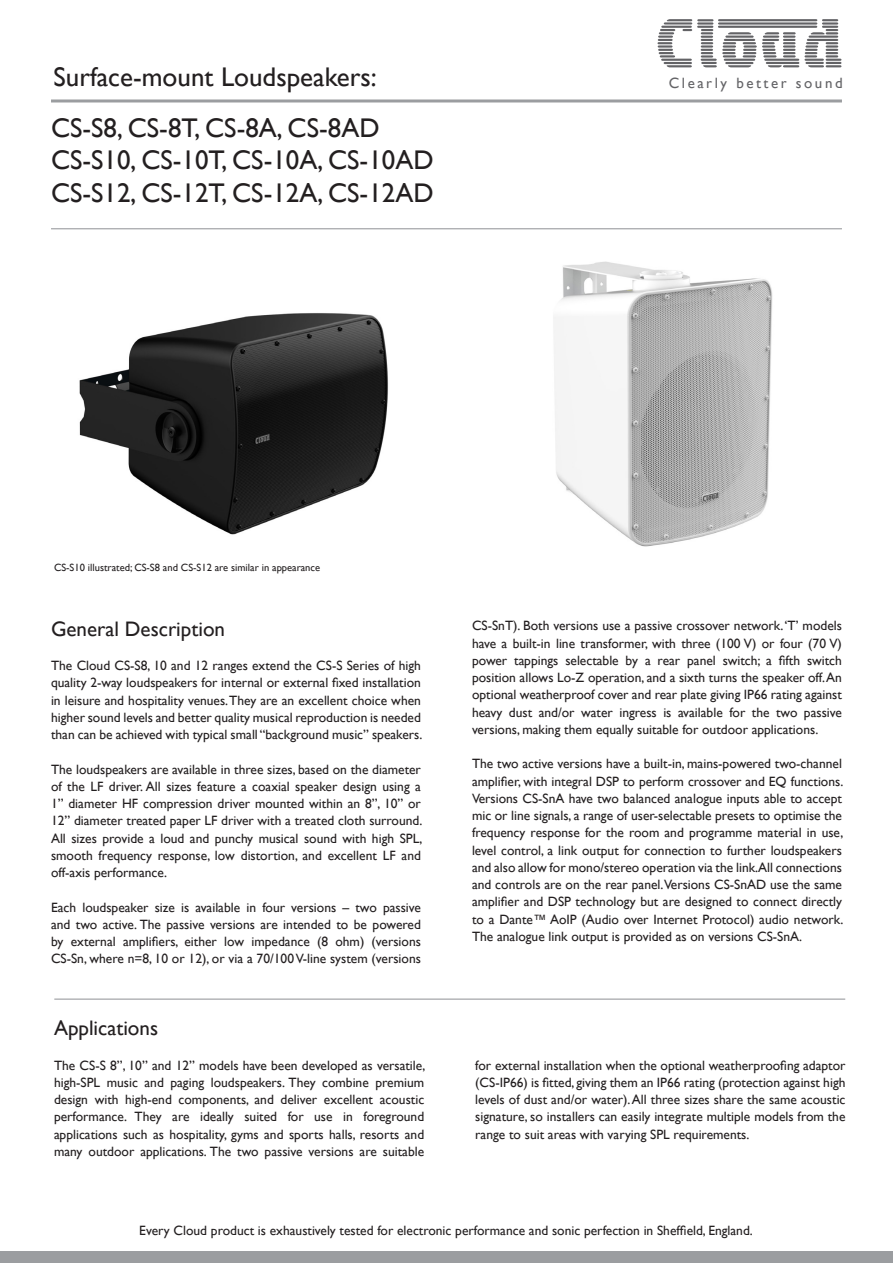
<style>
.page{position:relative;width:893px;height:1263px;background:#fff}
.page>*{position:absolute;margin:0;border:0;box-sizing:border-box;transform-origin:0 0}
.Heading{font:27px "Gill Sans";color:#231f20}
.Sub_Heading{font:21px "Gill Sans";color:#231f20}
.Sub_Heading_2_columns{font:21px "Gill Sans";color:#231f20}
.t1{font:15px "Gill Sans";letter-spacing:.17em;color:#636366}
.Normal{font:13.5px/17.2px "Gill Sans";color:#231f20;text-align:justify}
.Normal-2{font:10.5px "Gill Sans";color:#231f20}
</style>
<div class="page">
<div style="left:0;top:1252px;width:893px;height:11px;background:#9b9da0"></div>
<hr style="left:51px;top:99px;width:791px;height:3px;background:#9b9da0">
<hr style="left:718px;top:19px;width:99px;height:2px;background:#636366">
<hr style="left:718px;top:22px;width:99px;height:3px;background:#636366">
<hr style="left:718px;top:26px;width:99px;height:2px;background:#636366">
<hr style="left:743px;top:45px;width:14px;height:3px;background:#636366">
<svg style="left:657px;top:19px;width:99px;height:48px"></svg>
<svg style="left:762px;top:19px;width:79px;height:48px"></svg>
<img style="left:79px;top:313px;width:309px;height:222px">
<img style="left:553px;top:261px;width:220px;height:286px">
<hr style="left:51px;top:228px;width:791px;height:1px;background:#9b9da0">
<hr style="left:54px;top:998px;width:791px;height:2px;background:#9b9da0">
<p class="Heading" style="left:53px;top:61px;width:325px">Surface-mount Loudspeakers:</p>
<p class="Heading" style="left:51px;top:112px;width:330px">CS-S8, CS-8T, CS-8A, CS-8AD</p>
<p class="Heading" style="left:51px;top:145px;width:384px">CS-S10, CS-10T, CS-10A, CS-10AD</p>
<p class="Heading" style="left:51px;top:177px;width:384px">CS-S12, CS-12T, CS-12A, CS-12AD</p>
<p class="t1" style="left:669px;top:74px;width:175px">Clearly better sound</p>
<p class="Normal-2" style="left:54px;top:561px;width:268px">CS-S10 illustrated; CS-S8 and CS-S12 are similar in appearance</p>
<p class="Sub_Heading" style="left:51px;top:616px;width:176px">General Description</p>
<p class="Normal" style="left:51px;top:657px;width:373px">The Cloud CS-S8, 10 and 12 ranges extend the CS-S Series of high quality 2-way loudspeakers for internal or external fixed installation in leisure and hospitality venues. They are an excellent choice when higher sound levels and better quality musical reproduction is needed than can be achieved with typical small “background music” speakers.</p>
<p class="Normal" style="left:51px;top:761px;width:373px">The loudspeakers are available in three sizes, based on the diameter of the LF driver. All sizes feature a coaxial speaker design using a 1” diameter HF compression driver mounted within an 8”, 10” or 12” diameter treated paper LF driver with a treated cloth surround.<br>All sizes provide a loud and punchy musical sound with high SPL, smooth frequency response, low distortion, and excellent LF and off-axis performance.</p>
<p class="Normal" style="left:51px;top:899px;width:371px">Each loudspeaker size is available in four versions – two passive and two active. The passive versions are intended to be powered by external amplifiers, either low impedance (8 ohm) (versions CS-Sn, where n=8, 10 or 12), or via a 70/100 V-line system (versions</p>
<p class="Normal" style="left:472px;top:617px;width:371px">CS-SnT). Both versions use a passive crossover network. ‘T’ models have a built-in line transformer, with three (100 V) or four (70 V) power tappings selectable by a rear panel switch; a fifth switch position allows Lo-Z operation, and a sixth turns the speaker off. An optional weatherproof cover and rear plate giving IP66 rating against heavy dust and/or water ingress is available for the two passive versions, making them equally suitable for outdoor applications.</p>
<p class="Normal" style="left:472px;top:755px;width:373px">The two active versions have a built-in, mains-powered two-channel amplifier, with integral DSP to perform crossover and EQ functions.<br>Versions CS-SnA have two balanced analogue inputs able to accept mic or line signals, a range of user-selectable presets to optimise the frequency response for the room and programme material in use, level control, a link output for connection to further loudspeakers and also allow for mono/stereo operation via the link.All connections and controls are on the rear panel.Versions CS-SnAD use the same amplifier and DSP technology but are designed to connect directly to a Dante™ AoIP (Audio over Internet Protocol) audio network.<br>The analogue link output is provided as on versions CS-SnA.</p>
<p class="Sub_Heading_2_columns" style="left:54px;top:1016px;width:106px">Applications</p>
<p class="Normal" style="left:54px;top:1057px;width:373px">The CS-S 8”, 10” and 12” models have been developed as versatile, high-SPL music and paging loudspeakers. They combine premium design with high-end components, and deliver excellent acoustic performance. They are ideally suited for use in foreground applications such as hospitality, gyms and sports halls, resorts and many outdoor applications. The two passive versions are suitable</p>
<p class="Normal" style="left:475px;top:1057px;width:372px">for external installation when the optional weatherproofing adaptor (CS-IP66) is fitted, giving them an IP66 rating (protection against high levels of dust and/or water). All three sizes share the same acoustic signature, so installers can easily integrate multiple models from the range to suit areas with varying SPL requirements.</p>
<p class="Normal" style="left:139px;top:1222px;width:615px">Every Cloud product is exhaustively tested for electronic performance and sonic perfection in Sheffield, England.</p>
</div>
